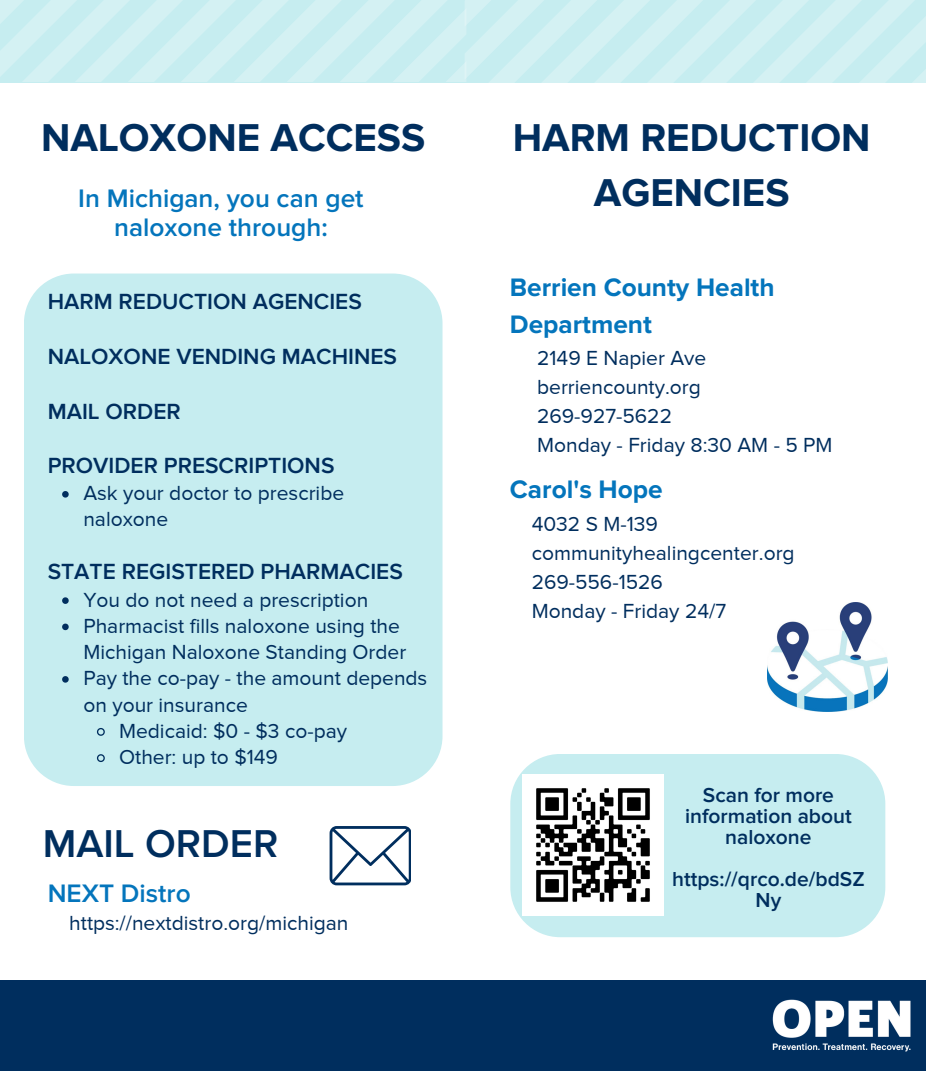
<style>
.page{position:relative;width:926px;height:1071px;background:#fff}
.page>*{position:absolute;margin:0;border:0;box-sizing:border-box;transform-origin:0 0}
.t1{font:700 40.25px/55.1px "Proxima Nova";color:#002e5e;text-align:center}
.t2{font:600 40.25px "Proxima Nova";color:#002e5e}
.t3{font:600 26.25px/28.9px "Proxima Nova";color:#0475bc;text-align:center}
.t4{font:700 26.25px/36.4px "Proxima Nova";color:#0475bc}
.t5{font:600 22.75px "Proxima Nova";color:#002e5e}
.t6{font:21px/29.2px "Proxima Nova";color:#002e5e}
.t7{font:600 21px/21px "Proxima Nova";color:#002e5e;text-align:center}
</style>
<div class="page">
<div style="left:0;top:980px;width:925px;height:91px;background:#002e5e"></div>
<div style="left:24px;top:274px;width:418px;height:512px;background:#c6edf0"></div>
<svg style="left:0;top:0;width:925px;height:83px;background:#cceef1"></svg>
<img style="left:767px;top:603px;width:119px;height:109px">
<div style="left:510px;top:754px;width:375px;height:183px;background:#c6edf0;border-radius:50px"></div>
<svg style="left:329px;top:826px;width:82px;height:59px"></svg>
<img style="left:522px;top:775px;width:141px;height:140px">
<img style="left:772px;top:999px;width:139px;height:53px">
<svg style="left:62px;top:491px;width:7px;height:7px"></svg>
<svg style="left:62px;top:597px;width:7px;height:7px"></svg>
<svg style="left:62px;top:624px;width:7px;height:6px"></svg>
<svg style="left:62px;top:676px;width:7px;height:7px"></svg>
<svg style="left:96px;top:727px;width:10px;height:10px"></svg>
<svg style="left:96px;top:753px;width:10px;height:10px"></svg>
<p class="t1" style="left:41px;top:111px;width:385px">NALOXONE ACCESS</p>
<p class="t1" style="left:512px;top:111px;width:359px">HARM REDUCTION<br>AGENCIES</p>
<p class="t3" style="left:78px;top:184px;width:287px">In Michigan, you can get naloxone through:</p>
<p class="t5" style="left:48px;top:288px;width:316px">HARM REDUCTION AGENCIES</p>
<h1 class="t5" style="left:48px;top:343px;width:351px">NALOXONE VENDING MACHINES</h1>
<p class="t5" style="left:48px;top:398px;width:135px">MAIL ORDER</p>
<h2 class="t5" style="left:48px;top:452px;width:288px">PROVIDER PRESCRIPTIONS</h2>
<p class="t6" style="left:83px;top:480px;width:262px;line-height:26.2px">Ask your doctor to prescribe naloxone</p>
<h3 class="t5" style="left:48px;top:558px;width:356px">STATE REGISTERED PHARMACIES</h3>
<p class="t6" style="left:83px;top:585px;width:286px">You do not need a prescription</p>
<p class="t6" style="left:83px;top:613px;width:324px;line-height:26.2px">Pharmacist fills naloxone using the<br>Michigan Naloxone Standing Order</p>
<p class="t6" style="left:83px;top:665px;width:345px;line-height:26.2px">Pay the co-pay - the amount depends on your insurance</p>
<p class="t6" style="left:119px;top:716px;width:229px">Medicaid: $0 - $3 co-pay</p>
<p class="t6" style="left:119px;top:742px;width:160px">Other: up to $149</p>
<p class="t2" style="left:43px;top:820px;width:237px">MAIL ORDER</p>
<p class="t3" style="left:48px;top:880px;width:144px">NEXT Distro</p>
<p class="t6" style="left:69px;top:908px;width:280px">https://nextdistro.org/michigan</p>
<p class="t4" style="left:510px;top:270px;width:266px">Berrien County Health<br>Department</p>
<p class="t6" style="left:537px;top:343px;width:297px">2149 E Napier Ave berriencounty.org<br>269-927-5622<br>Monday - Friday 8:30 AM - 5 PM</p>
<p class="t4" style="left:510px;top:472px;width:154px">Carol's Hope</p>
<h1 class="t6" style="left:531px;top:509px;width:128px">4032 S M-139</h1>
<h2 class="t6" style="left:531px;top:538px;width:264px">communityhealingcenter.org</h2>
<h1 class="t6" style="left:531px;top:568px;width:133px">269-556-1526</h1>
<h4 class="t6" style="left:531px;top:597px;width:196px">Monday - Friday 24/7</h4>
<p class="t7" style="left:685px;top:785px;width:168px">Scan for more information about naloxone</p>
<h4 class="t7" style="left:672px;top:869px;width:194px">https://qrco.de/bdSZ<br>Ny</h4>
</div>
